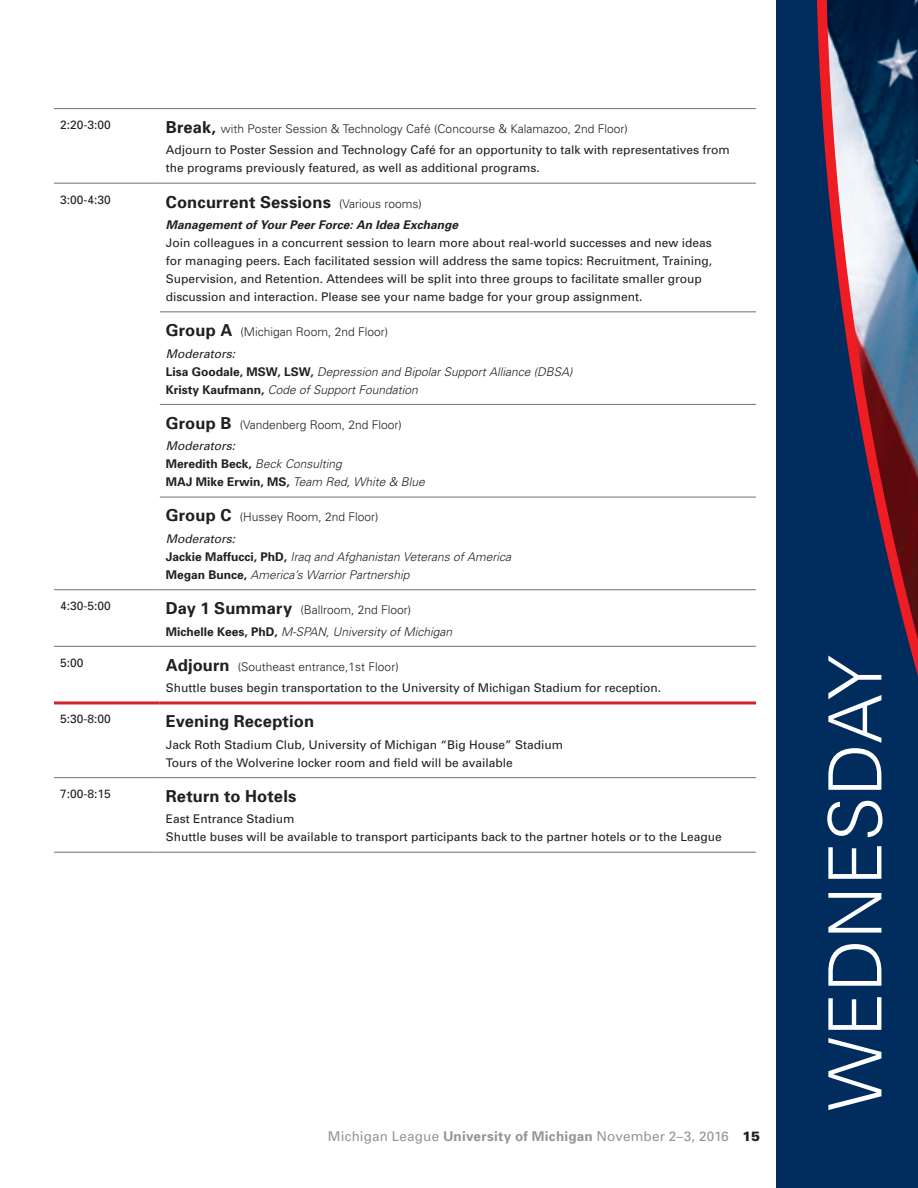
<style>
.page{position:relative;width:918px;height:1188px;background:#fff}
.page>*{position:absolute;margin:0;border:0;box-sizing:border-box;transform-origin:0 0}
.Table_Title{font:700 16.5px "Univers";letter-spacing:.01em;color:#231f20}
.t1{font:13.5px "Univers";letter-spacing:.01em;color:#939598}
._8pt_no_space{font:12px/18px "Univers";color:#231f20}
.tablenameitalic{font:italic 300 12px "Univers";color:#231f20}
.Table_Title-2{font:300 12px "Univers";color:#231f20}
._8pt_no_space-2{font:italic 700 12px "Univers";color:#231f20}
.tablenameitalic-2{font:italic 12px "Univers";color:#231f20}
.s1{font-weight:700;font-size:16.5px}
.s2{font-weight:300;font-size:12px}
.s3{font-weight:700;font-style:normal}
.s4{font-weight:700}
.s5{font-weight:900;color:#231f20}
</style>
<div class="page">
<svg style="left:776px;top:0;width:142px;height:1188px;background:#233b63"></svg>
<hr style="left:160px;top:311px;width:596px;height:1px;background:#867f7c">
<hr style="left:160px;top:404px;width:596px;height:1px;background:#867f7c">
<hr style="left:54px;top:646px;width:106px;height:1px;background:#867f7c">
<hr style="left:160px;top:646px;width:596px;height:1px;background:#867f7c">
<hr style="left:54px;top:777px;width:106px;height:1px;background:#867f7c">
<hr style="left:160px;top:777px;width:596px;height:1px;background:#867f7c">
<hr style="left:160px;top:497px;width:596px;height:1px;background:#867f7c">
<hr style="left:54px;top:589px;width:106px;height:1px;background:#867f7c">
<hr style="left:160px;top:589px;width:596px;height:1px;background:#867f7c">
<hr style="left:54px;top:701px;width:106px;height:3px;background:#d1232a">
<hr style="left:160px;top:701px;width:596px;height:3px;background:#d1232a">
<hr style="left:54px;top:183px;width:106px;height:1px;background:#867f7c">
<hr style="left:160px;top:183px;width:596px;height:1px;background:#867f7c">
<hr style="left:54px;top:852px;width:106px;height:1px;background:#867f7c">
<hr style="left:160px;top:852px;width:596px;height:1px;background:#867f7c">
<hr style="left:54px;top:108px;width:106px;height:1px;background:#867f7c">
<hr style="left:160px;top:108px;width:596px;height:1px;background:#867f7c">
<svg style="left:827px;top:656px;width:56px;height:454px"></svg>
<p class="_8pt_no_space" style="left:60px;top:116px;width:52px">2:20-3:00</p>
<p class="Table_Title-2" style="left:166px;top:121px;width:463px"><span class="s1">Break,</span> with Poster Session &amp; Technology Café (Concourse &amp; Kalamazoo, 2nd Floor)</p>
<p class="_8pt_no_space" style="left:166px;top:141px;width:566px">Adjourn to Poster Session and Technology Café for an opportunity to talk with representatives from the programs previously featured, as well as additional programs.</p>
<p class="_8pt_no_space" style="left:60px;top:190px;width:52px">3:00-4:30</p>
<p class="Table_Title" style="left:166px;top:191px;width:258px">Concurrent Sessions <span class="s2">(Various rooms)</span></p>
<p class="_8pt_no_space-2" style="left:166px;top:217px;width:294px">Management of Your Peer Force: An Idea Exchange</p>
<p class="_8pt_no_space" style="left:166px;top:234px;width:548px">Join colleagues in a concurrent session to learn more about real-world successes and new ideas for managing peers. Each facilitated session will address the same topics: Recruitment, Training, Supervision, and Retention. Attendees will be split into three groups to facilitate smaller group discussion and interaction. Please see your name badge for your group assignment.</p>
<p class="Table_Title-2" style="left:166px;top:325px;width:224px"><span class="s1">Group A</span> (Michigan Room, 2nd Floor)</p>
<p class="tablenameitalic-2" style="left:166px;top:346px;width:71px">Moderators:</p>
<p class="tablenameitalic" style="left:166px;top:364px;width:408px"><span class="s3">Lisa Goodale, MSW, LSW,</span> Depression and Bipolar Support Alliance (DBSA)</p>
<p class="tablenameitalic" style="left:166px;top:382px;width:254px"><span class="s3">Kristy Kaufmann,</span> Code of Support Foundation</p>
<p class="Table_Title-2" style="left:166px;top:417px;width:238px"><span class="s1">Group B</span> (Vandenberg Room, 2nd Floor)</p>
<p class="tablenameitalic-2" style="left:166px;top:439px;width:71px">Moderators:</p>
<p class="tablenameitalic" style="left:166px;top:457px;width:178px"><span class="s3">Meredith Beck,</span> Beck Consulting</p>
<p class="tablenameitalic" style="left:166px;top:475px;width:261px"><span class="s3">MAJ Mike Erwin, MS,</span> Team Red, White &amp; Blue</p>
<p class="Table_Title-2" style="left:166px;top:510px;width:214px"><span class="s1">Group C</span> (Hussey Room, 2nd Floor)</p>
<p class="tablenameitalic-2" style="left:166px;top:531px;width:71px">Moderators:</p>
<p class="tablenameitalic" style="left:166px;top:549px;width:347px"><span class="s3">Jackie Maffucci, PhD,</span> Iraq and Afghanistan Veterans of America</p>
<p class="tablenameitalic" style="left:166px;top:567px;width:245px"><span class="s3">Megan Bunce,</span> America’s Warrior Partnership</p>
<p class="_8pt_no_space" style="left:60px;top:597px;width:52px">4:30-5:00</p>
<p class="Table_Title-2" style="left:166px;top:603px;width:247px"><span class="s1">Day 1 Summary</span> (Ballroom, 2nd Floor)</p>
<p class="tablenameitalic" style="left:166px;top:624px;width:288px"><span class="s3">Michelle Kees, PhD,</span> M-SPAN, University of Michigan</p>
<p class="_8pt_no_space" style="left:60px;top:653px;width:25px">5:00</p>
<p class="Table_Title-2" style="left:166px;top:659px;width:234px"><span class="s1">Adjourn</span> (Southeast entrance,1st Floor)</p>
<p class="_8pt_no_space" style="left:166px;top:679px;width:497px">Shuttle buses begin transportation to the University of Michigan Stadium for reception.</p>
<p class="_8pt_no_space" style="left:60px;top:710px;width:52px">5:30-8:00</p>
<p class="Table_Title" style="left:166px;top:711px;width:150px">Evening Reception</p>
<p class="_8pt_no_space" style="left:166px;top:735px;width:399px">Jack Roth Stadium Club, University of Michigan “Big House” Stadium</p>
<p class="_8pt_no_space" style="left:166px;top:753px;width:349px">Tours of the Wolverine locker room and field will be available</p>
<p class="_8pt_no_space" style="left:60px;top:785px;width:52px">7:00-8:15</p>
<p class="Table_Title" style="left:166px;top:785px;width:132px">Return to Hotels</p>
<p class="_8pt_no_space" style="left:166px;top:810px;width:558px">East Entrance Stadium<br>Shuttle buses will be available to transport participants back to the partner hotels or to the League</p>
<p class="t1" style="left:328px;top:1128px;width:434px">Michigan League <span class="s4">University of Michigan</span> November 2–3, 2016 <span class="s5">15</span></p>
</div>
